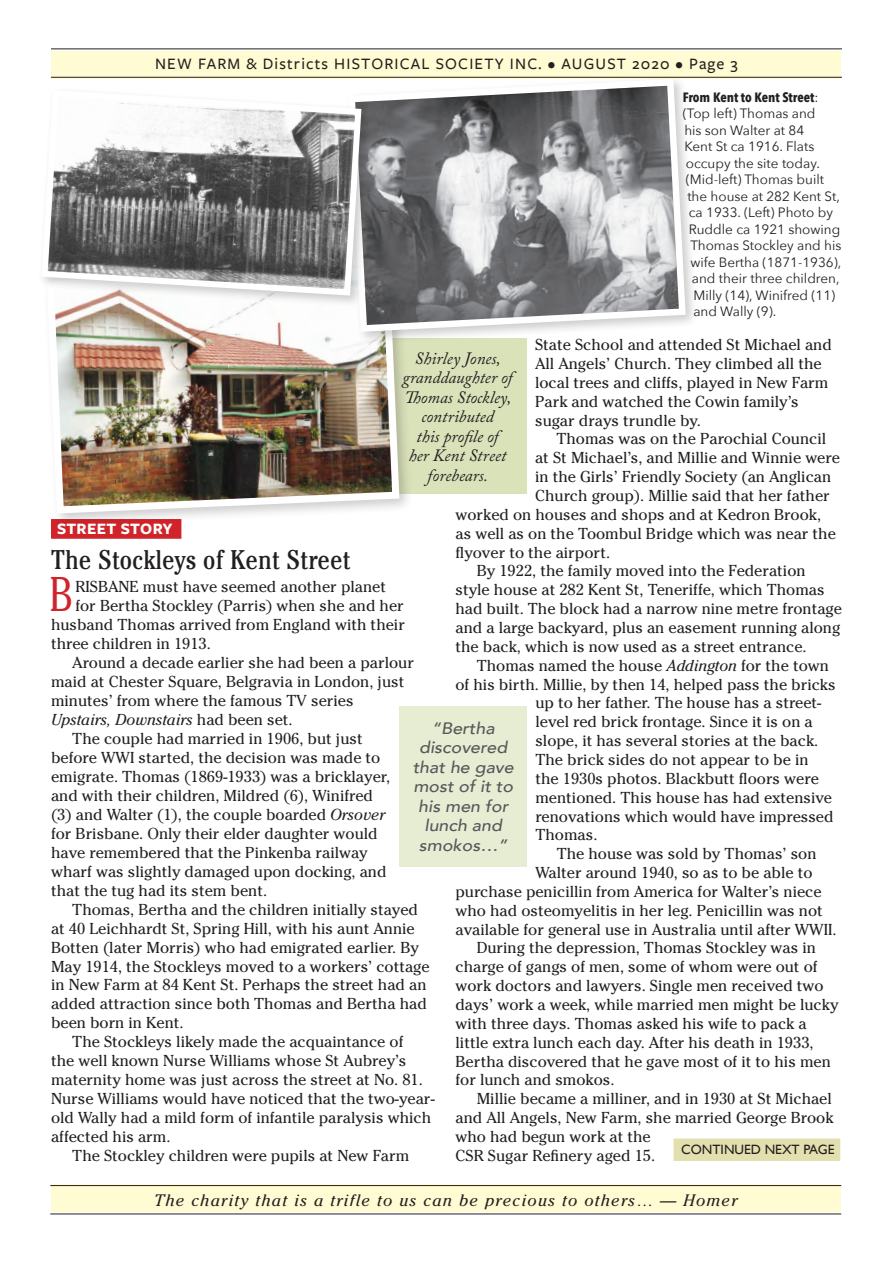
<style>
.page{position:relative;width:893px;height:1263px;background:#fff}
.page>*{position:absolute;margin:0;border:0;box-sizing:border-box;transform-origin:0 0}
.Newsletter-text-intr{font:300 condensed 48.6px "Cheltenham";color:#d1232a}
.Headline{font:condensed 27px "Cheltenham";letter-spacing:.01em;color:#231f20}
.SanSerif_N_letter_Te{font:italic 17.25px/19.5px "Adobe Caslon Pro";color:#231f20;text-align:center}
.Newsletter-text{font:italic 500 16.5px/19.5px "Avenir";color:#57585a;text-align:center;scale:1.08 1}
.t1{font:500 16.5px "Freight Sans Pro";letter-spacing:.07em;color:#231f20}
.Quotation-Bottom_Lin{font:italic 16.5px "Cheltenham";letter-spacing:.075em;color:#231f20}
.Article-REV_AUTHOR{font:700 16.5px "Freight Sans Pro";letter-spacing:.02em;color:#fff}
.Newsletter-text-2{font:15.75px/18.9px "Cheltenham";color:#231f20}
.Newsletter-text-intr-2{font:15.75px "Cheltenham";color:#231f20}
.t2{font:13.5px "Avenir Next";color:#231f20}
.t3{font:700 13.5px "Avenir Next Condensed";color:#231f20}
.Newsletter-text-3{font:13.5px "Gill Sans";color:#231f20}
.s1{font-family:"Avenir Next";font-weight:400}
.s2{font-style:italic}
</style>
<div class="page">
<div style="left:51px;top:51px;width:789px;height:28px;background:#fffbd2"></div>
<hr style="left:51px;top:48px;width:791px;height:1px;background:#231f20">
<hr style="left:51px;top:77px;width:791px;height:1px;background:#231f20">
<div style="left:51px;top:1184px;width:789px;height:28px;background:#fffbd2"></div>
<div style="left:51px;top:519px;width:130px;height:20px;background:#d1232a"></div>
<div style="left:389px;top:338px;width:138px;height:155px;background:#dae2ba"></div>
<div style="left:42px;top:262px;width:371px;height:266px;background:#231f20;opacity:.22"></div>
<img style="left:43px;top:308px;width:360px;height:209px">
<div style="left:344px;top:75px;width:355px;height:270px;background:#231f20;opacity:.22"></div>
<svg style="left:345px;top:76px;width:344px;height:259px"></svg>
<div style="left:38px;top:87px;width:335px;height:221px;background:#231f20;opacity:.22"></div>
<svg style="left:38px;top:87px;width:327px;height:212px"></svg>
<div style="left:674px;top:1139px;width:165px;height:21px;background:#e2e0af"></div>
<div style="left:674px;top:1138px;width:166px;height:23px;border:2px solid #e2e0af"></div>
<hr style="left:50px;top:1185px;width:791px;height:1px;background:#231f20">
<hr style="left:50px;top:1213px;width:791px;height:1px;background:#231f20">
<div style="left:400px;top:706px;width:127px;height:160px;background:#e7edd3"></div>
<p class="t1" style="left:155px;top:53px;width:584px">NEW FARM &amp; Districts HISTORICAL SOCIETY INC. • AUGUST 2020 • Page 3</p>
<p class="t3" style="left:683px;top:89px;width:137px">From Kent to Kent Street<span class="s1">:</span></p>
<p class="t2" style="left:683px;top:102px;width:134px">(Top left) Thomas and</p>
<p class="t2" style="left:684px;top:119px;width:121px">his son Walter at 84</p>
<p class="t2" style="left:684px;top:135px;width:131px">Kent St ca 1916. Flats</p>
<p class="t2" style="left:686px;top:152px;width:136px">occupy the site today.</p>
<p class="t2" style="left:686px;top:168px;width:140px">(Mid-left) Thomas built</p>
<p class="t2" style="left:687px;top:185px;width:154px">the house at 282 Kent St,</p>
<p class="t2" style="left:689px;top:201px;width:146px">ca 1933. (Left) Photo by</p>
<p class="t2" style="left:689px;top:218px;width:153px">Ruddle ca 1921 showing</p>
<p class="t2" style="left:690px;top:234px;width:153px">Thomas Stockley and his</p>
<p class="t2" style="left:690px;top:251px;width:152px">wife Bertha (1871-1936),</p>
<p class="t2" style="left:692px;top:267px;width:149px">and their three children,</p>
<p class="t2" style="left:693px;top:284px;width:143px">Milly (14), Winifred (11)</p>
<p class="t2" style="left:693px;top:300px;width:84px">and Wally (9).</p>
<p class="Newsletter-text-2" style="left:535px;top:335px;width:298px">State School and attended St Michael and All Angels’ Church. They climbed all the local trees and cliffs, played in New Farm Park and watched the Cowin family’s sugar drays trundle by.</p>
<p class="Newsletter-text-2" style="left:556px;top:430px;width:271px">Thomas was on the Parochial Council</p>
<p class="Newsletter-text-2" style="left:535px;top:448px;width:306px">at St Michael’s, and Millie and Winnie were</p>
<p class="Newsletter-text-2" style="left:535px;top:467px;width:298px">in the Girls’ Friendly Society (an Anglican</p>
<p class="Newsletter-text-2" style="left:535px;top:486px;width:296px">Church group). Millie said that her father</p>
<p class="Newsletter-text-2" style="left:455px;top:505px;width:367px">worked on houses and shops and at Kedron Brook,</p>
<p class="Newsletter-text-2" style="left:455px;top:524px;width:382px">as well as on the Toombul Bridge which was near the</p>
<p class="Newsletter-text-2" style="left:455px;top:543px;width:156px">flyover to the airport.</p>
<p class="Newsletter-text-2" style="left:455px;top:561px;width:388px;text-indent:21px">By 1922, the family moved into the Federation style house at 282 Kent St, Teneriffe, which Thomas had built. The block had a narrow nine metre frontage and a large backyard, plus an easement running along the back, which is now used as a street entrance.</p>
<p class="Newsletter-text-2" style="left:477px;top:656px;width:354px">Thomas named the house <span class="s2">Addington</span> for the town</p>
<p class="Newsletter-text-2" style="left:455px;top:675px;width:382px">of his birth. Millie, by then 14, helped pass the bricks</p>
<p class="Newsletter-text-2" style="left:535px;top:693px;width:287px">up to her father. The house has a street-</p>
<p class="Newsletter-text-2" style="left:535px;top:712px;width:279px">level red brick frontage. Since it is on a</p>
<p class="Newsletter-text-2" style="left:535px;top:731px;width:284px">slope, it has several stories at the back.</p>
<p class="Newsletter-text-2" style="left:535px;top:750px;width:275px">The brick sides do not appear to be in</p>
<p class="Newsletter-text-2" style="left:535px;top:769px;width:285px">the 1930s photos. Blackbutt floors were</p>
<p class="Newsletter-text-2" style="left:535px;top:788px;width:298px">mentioned. This house has had extensive</p>
<p class="Newsletter-text-2" style="left:535px;top:807px;width:300px">renovations which would have impressed</p>
<p class="Newsletter-text-2" style="left:535px;top:825px;width:64px">Thomas.</p>
<p class="Newsletter-text-2" style="left:557px;top:844px;width:261px">The house was sold by Thomas’ son</p>
<p class="Newsletter-text-2" style="left:535px;top:863px;width:279px">Walter around 1940, so as to be able to</p>
<p class="Newsletter-text-2" style="left:455px;top:882px;width:368px">purchase penicillin from America for Walter’s niece</p>
<p class="Newsletter-text-2" style="left:455px;top:901px;width:369px">who had osteomyelitis in her leg. Penicillin was not</p>
<p class="Newsletter-text-2" style="left:455px;top:920px;width:383px">available for general use in Australia until after WWII.</p>
<p class="Newsletter-text-2" style="left:455px;top:939px;width:384px;text-indent:21px">During the depression, Thomas Stockley was in charge of gangs of men, some of whom were out of work doctors and lawyers. Single men received two days’ work a week, while married men might be lucky with three days. Thomas asked his wife to pack a little extra lunch each day. After his death in 1933, Bertha discovered that he gave most of it to his men for lunch and smokos.</p>
<p class="Newsletter-text-2" style="left:455px;top:1089px;width:380px;text-indent:21px">Millie became a milliner, and in 1930 at St Michael and All Angels, New Farm, she married George Brook who had begun work at the<br>CSR Sugar Refinery aged 15.</p>
<p class="SanSerif_N_letter_Te" style="left:402px;top:348px;width:112px">Shirley Jones, granddaughter of<br>Thomas Stockley, contributed<br>this profile of<br>her Kent Street forebears.</p>
<p class="Article-REV_AUTHOR" style="left:57px;top:517px;width:117px">STREET STORY</p>
<p class="Headline" style="left:51px;top:544px;width:301px">The Stockleys of Kent Street</p>
<p class="Newsletter-text-intr" style="left:49px;top:566px;width:26px">B</p>
<p class="Newsletter-text-intr-2" style="left:75px;top:578px;width:312px">RISBANE must have seemed another planet</p>
<p class="Newsletter-text-intr-2" style="left:75px;top:596px;width:330px">for Bertha Stockley (Parris) when she and her</p>
<p class="Newsletter-text-intr-2" style="left:51px;top:615px;width:355px">husband Thomas arrived from England with their</p>
<p class="Newsletter-text-intr-2" style="left:51px;top:634px;width:161px">three children in 1913.</p>
<p class="Newsletter-text-2" style="left:51px;top:653px;width:364px;text-indent:21px">Around a decade earlier she had been a parlour maid at Chester Square, Belgravia in London, just minutes’ from where the famous TV series <span class="s2">Upstairs, Downstairs</span> had been set.</p>
<p class="Newsletter-text-2" style="left:51px;top:729px;width:341px;text-indent:21px">The couple had married in 1906, but just before WWI started, the decision was made to emigrate. Thomas (1869-1933) was a bricklayer, and with their children, Mildred (6), Winifred (3) and Walter (1), the couple boarded <span class="s2">Orsover </span>for Brisbane. Only their elder daughter would have remembered that the Pinkenba railway wharf was slightly damaged upon docking, and that the tug had its stem bent.</p>
<p class="Newsletter-text-2" style="left:51px;top:900px;width:380px;text-indent:21px">Thomas, Bertha and the children initially stayed at 40 Leichhardt St, Spring Hill, with his aunt Annie Botten (later Morris) who had emigrated earlier. By May 1914, the Stockleys moved to a workers’ cottage in New Farm at 84 Kent St. Perhaps the street had an added attraction since both Thomas and Bertha had been born in Kent.</p>
<p class="Newsletter-text-2" style="left:51px;top:1032px;width:385px;text-indent:21px">The Stockleys likely made the acquaintance of<br>the well known Nurse Williams whose St Aubrey’s maternity home was just across the street at No. 81.<br>Nurse Williams would have noticed that the two-year&shy;old Wally had a mild form of infantile paralysis which affected his arm.</p>
<p class="Newsletter-text-2" style="left:72px;top:1146px;width:338px">The Stockley children were pupils at New Farm</p>
<p class="Newsletter-text" style="left:413px;top:718px;width:95px">“Bertha discovered that he gave most of it to his men for lunch and smokos…”</p>
<p class="Newsletter-text-3" style="left:681px;top:1141px;width:155px">CONTINUED NEXT PAGE</p>
<p class="Quotation-Bottom_Lin" style="left:154px;top:1190px;width:585px">The charity that is a trifle to us can be precious to others… — Homer</p>
</div>
